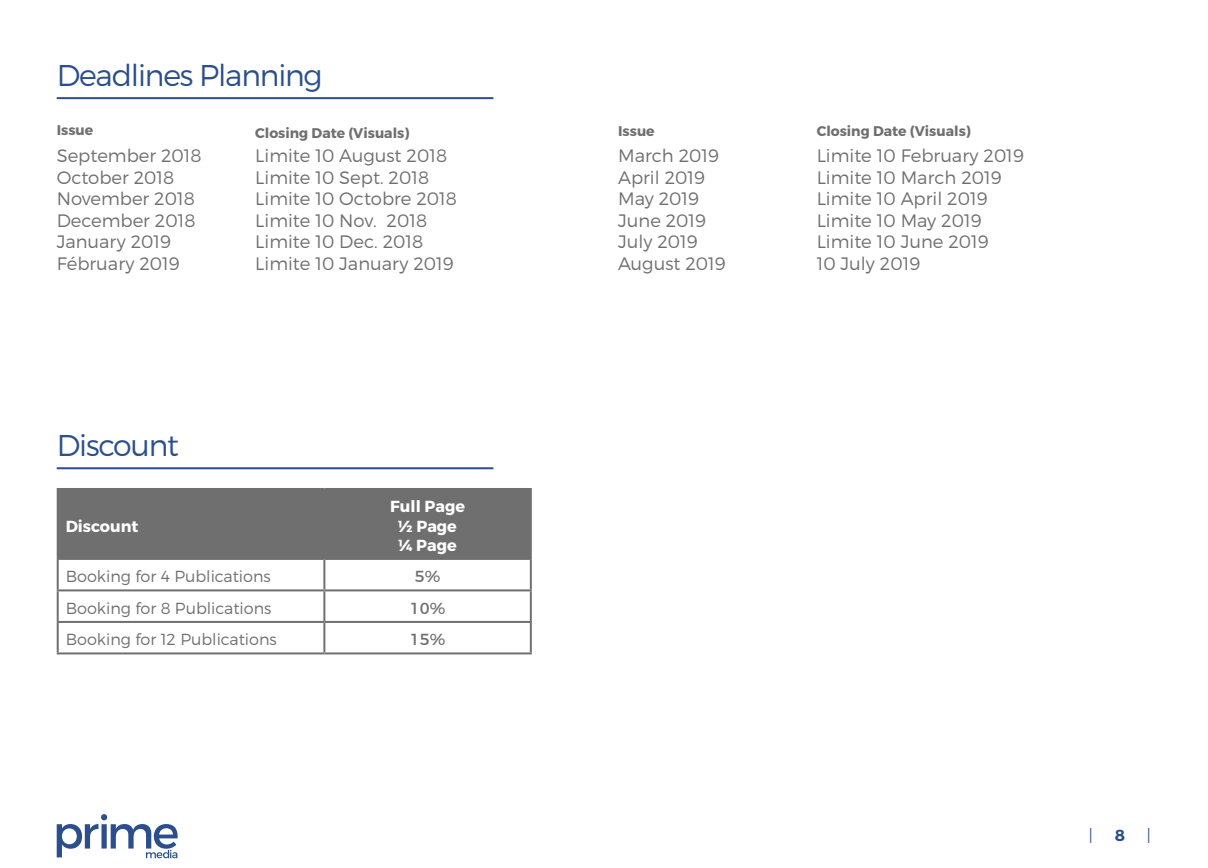
<style>
.page{position:relative;width:1208px;height:868px;background:#fff}
.page>*{position:absolute;margin:0;border:0;box-sizing:border-box;transform-origin:0 0}
.t1{font:300 30px "Montserrat";letter-spacing:-.04em;color:#2a4f8c}
.t2{font:300 18px/21.6px "Montserrat";color:#706f6f}
.t3{font:300 16px "Montserrat";color:#706f6f}
.t4{font:700 16px/19.2px "Montserrat";color:#fff;text-align:center}
.t5{font:16px "Montserrat";color:#706f6f}
.t6{font:300 16px "Montserrat";color:#2a4f8c}
.t7{font:700 16px "Montserrat";color:#2a4f8c}
.t8{font:700 14px "Montserrat";color:#706f6f}
</style>
<div class="page">
<svg style="left:57px;top:814px;width:121px;height:44px"></svg>
<hr style="left:57px;top:97px;width:436px;height:2px;background:#2a4f8c">
<hr style="left:57px;top:467px;width:436px;height:2px;background:#2a4f8c">
<div style="left:59px;top:490px;width:471px;height:68px;background:#706f6f"></div>
<hr style="left:323px;top:490px;width:2px;height:68px;background:#706f6f">
<hr style="left:323px;top:560px;width:2px;height:29px;background:#706f6f">
<hr style="left:323px;top:591px;width:2px;height:30px;background:#706f6f">
<hr style="left:323px;top:623px;width:2px;height:29px;background:#706f6f">
<hr style="left:57px;top:488px;width:267px;height:2px;background:#706f6f">
<hr style="left:57px;top:490px;width:2px;height:68px;background:#706f6f">
<hr style="left:324px;top:488px;width:208px;height:2px;background:#706f6f">
<hr style="left:530px;top:490px;width:2px;height:68px;background:#706f6f">
<hr style="left:57px;top:558px;width:267px;height:2px;background:#706f6f">
<hr style="left:57px;top:560px;width:2px;height:29px;background:#706f6f">
<hr style="left:324px;top:558px;width:208px;height:2px;background:#706f6f">
<hr style="left:530px;top:560px;width:2px;height:29px;background:#706f6f">
<hr style="left:57px;top:589px;width:267px;height:2px;background:#706f6f">
<hr style="left:57px;top:591px;width:2px;height:30px;background:#706f6f">
<hr style="left:324px;top:589px;width:208px;height:2px;background:#706f6f">
<hr style="left:530px;top:591px;width:2px;height:30px;background:#706f6f">
<hr style="left:57px;top:621px;width:267px;height:2px;background:#706f6f">
<hr style="left:57px;top:623px;width:2px;height:29px;background:#706f6f">
<hr style="left:324px;top:621px;width:208px;height:2px;background:#706f6f">
<hr style="left:530px;top:623px;width:2px;height:29px;background:#706f6f">
<hr style="left:57px;top:652px;width:267px;height:2px;background:#706f6f">
<hr style="left:324px;top:652px;width:208px;height:2px;background:#706f6f">
<h1 class="t1" style="left:57px;top:57px;width:267px">Deadlines Planning</h1>
<p class="t8" style="left:57px;top:122px;width:38px">Issue</p>
<p class="t8" style="left:255px;top:124px;width:156px">Closing Date (Visuals)</p>
<p class="t8" style="left:816px;top:122px;width:156px">Closing Date (Visuals)</p>
<p class="t8" style="left:618px;top:122px;width:38px">Issue</p>
<p class="t2" style="left:57px;top:144px;width:146px">September 2018<br>October 2018<br>November 2018<br>December 2018<br>January 2019<br>Fébruary 2019</p>
<p class="t2" style="left:255px;top:144px;width:203px">Limite 10 August 2018<br>Limite 10 Sept. 2018<br>Limite 10 Octobre 2018<br>Limite 10 Nov. 2018<br>Limite 10 Dec. 2018<br>Limite 10 January 2019</p>
<h1 class="t1" style="left:57px;top:427px;width:124px">Discount</h1>
<p class="t4" style="left:66px;top:516px;width:74px">Discount</p>
<p class="t4" style="left:390px;top:497px;width:76px">Full Page ½ Page ¼ Page</p>
<p class="t3" style="left:66px;top:567px;width:207px">Booking for 4 Publications</p>
<p class="t5" style="left:415px;top:564px;width:27px">5%</p>
<p class="t3" style="left:66px;top:598px;width:207px">Booking for 8 Publications</p>
<p class="t5" style="left:410px;top:595px;width:37px">10%</p>
<p class="t3" style="left:66px;top:630px;width:213px">Booking for 12 Publications</p>
<p class="t5" style="left:410px;top:627px;width:37px">15%</p>
<p class="t2" style="left:618px;top:144px;width:109px">March 2019<br>April 2019<br>May 2019<br>June 2019<br>July 2019<br>August 2019</p>
<p class="t2" style="left:816px;top:144px;width:209px">Limite 10 February 2019<br>Limite 10 March 2019<br>Limite 10 April 2019<br>Limite 10 May 2019<br>Limite 10 June 2019<br>10 July 2019</p>
<p class="t6" style="left:1088px;top:825px;width:5px">|</p>
<p class="t7" style="left:1114px;top:825px;width:12px">8</p>
<p class="t6" style="left:1146px;top:825px;width:5px">|</p>
</div>
